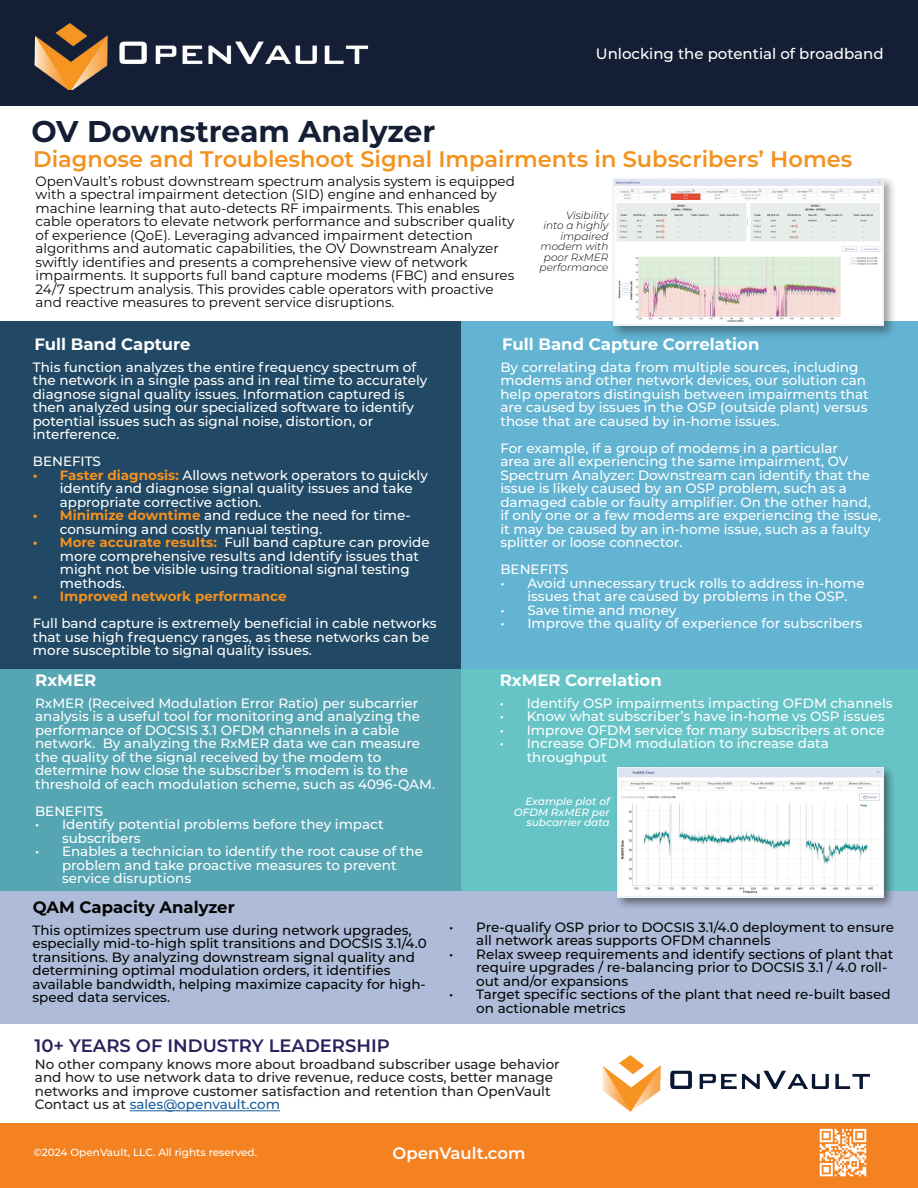
<style>
.page{position:relative;width:918px;height:1188px;background:#fff}
.page>*{position:absolute;margin:0;border:0;box-sizing:border-box;transform-origin:0 0}
.t1{font:700 30px "Montserrat";color:#141e35}
.t2{font:600 22.5px "Montserrat";color:#f3921f}
.t3{font:600 18px "Montserrat";color:#29215c}
.t4{font:700 16.5px "Montserrat";color:#fff}
.t5{font:700 16.5px "Montserrat";color:#040503}
.t6{font:600 16.5px "Montserrat";color:#fff}
.t7{font:500 15px "Montserrat";color:#fff}
.t8{font:500 13.5px/13.5px "Montserrat";color:#fff}
.t9{font:13.5px/13.5px "Montserrat";color:#040503}
.t10{font:500 13.5px/13.5px "Montserrat";color:#040503}
.t11{font:500 13.5px/13.5px "Montserrat";color:#231f20}
.t12{font:700 13.5px "Montserrat";color:#f3921f}
.t13{font:italic 300 10.5px/10.5px "Montserrat";color:#040503;text-align:right}
.t14{font:italic 500 10.5px/10.5px "Montserrat";color:#fff;text-align:right}
.t15{font:500 10.5px "Montserrat";color:#fff}
.s1{font-weight:700;color:#f3921f}
.s2{color:#175d9e}
</style>
<div class="page">
<div style="left:0;top:0;width:918px;height:106px;background:#141e35"></div>
<div style="left:0;top:1124px;width:918px;height:64px;background:#f58220"></div>
<img style="left:34px;top:23px;width:335px;height:67px">
<img style="left:602px;top:1056px;width:268px;height:56px">
<hr style="left:130px;top:1110px;width:150px;height:1px;background:#175d9e">
<div style="left:0;top:321px;width:471px;height:360px;background:#214864"></div>
<div style="left:0;top:669px;width:462px;height:258px;background:#55a5b3"></div>
<div style="left:462px;top:669px;width:456px;height:258px;background:#66c4c7"></div>
<div style="left:462px;top:321px;width:456px;height:348px;background:#62b4d2"></div>
<div style="left:0;top:891px;width:918px;height:132px;background:#afbcd9"></div>
<img style="left:819px;top:1128px;width:48px;height:49px">
<div style="left:614px;top:764px;width:282px;height:146px;background:#231f20;opacity:.56"></div>
<img style="left:617px;top:767px;width:266px;height:130px">
<div style="left:610px;top:179px;width:286px;height:160px;background:#231f20;opacity:.43"></div>
<img style="left:614px;top:179px;width:269px;height:147px">
<p class="t7" style="left:596px;top:43px;width:289px">Unlocking the potential of broadband</p>
<h1 class="t1" style="left:32px;top:110px;width:405px">OV Downstream Analyzer</h1>
<h2 class="t2" style="left:33px;top:143px;width:821px">Diagnose and Troubleshoot Signal Impairments in Subscribers’ Homes</h2>
<p class="t9" style="left:36px;top:174px;width:481px">OpenVault’s robust downstream spectrum analysis system is equipped with a spectral impairment detection (SID) engine and enhanced by machine learning that auto-detects RF impairments. This enables cable operators to elevate network performance and subscriber quality of experience (QoE). Leveraging advanced impairment detection algorithms and automatic capabilities, the OV Downstream Analyzer swiftly identifies and presents a comprehensive view of network impairments. It supports full band capture modems (FBC) and ensures 24/7 spectrum analysis. This provides cable operators with proactive and reactive measures to prevent service disruptions.</p>
<p class="t13" style="left:540px;top:209px;width:70px">Visibility<br>into a highly impaired modem with poor RxMER performance</p>
<p class="t4" style="left:35px;top:333px;width:158px">Full Band Capture</p>
<p class="t8" style="left:33px;top:360px;width:396px">This function analyzes the entire frequency spectrum of the network in a single pass and in real time to accurately diagnose signal quality issues. Information captured is then analyzed using our specialized software to identify potential issues such as signal noise, distortion, or interference.</p>
<p class="t8" style="left:33px;top:454px;width:70px">BENEFITS</p>
<p class="t8" style="left:60px;top:468px;width:370px;text-indent:-27px"><span class="s1">• Faster diagnosis:</span> Allows network operators to quickly identify and diagnose signal quality issues and take appropriate corrective action.</p>
<p class="t8" style="left:60px;top:508px;width:352px;text-indent:-27px"><span class="s1">• Minimize downtime</span> and reduce the need for time&shy;consuming and costly manual testing.</p>
<p class="t8" style="left:60px;top:535px;width:371px;text-indent:-27px"><span class="s1">• More accurate results:</span> Full band capture can provide more comprehensive results and Identify issues that might not be visible using traditional signal testing methods.</p>
<p class="t12" style="left:33px;top:587px;width:255px">• Improved network performance</p>
<p class="t8" style="left:33px;top:616px;width:405px">Full band capture is extremely beneficial in cable networks that use high frequency ranges, as these networks can be more susceptible to signal quality issues.</p>
<p class="t8" style="left:35px;top:696px;width:402px">RxMER (Received Modulation Error Ratio) per subcarrier analysis is a useful tool for monitoring and analyzing the performance of DOCSIS 3.1 OFDM channels in a cable network. By analyzing the RxMER data we can measure the quality of the signal received by the modem to determine how close the subscriber’s modem is to the threshold of each modulation scheme, such as 4096-QAM.</p>
<p class="t8" style="left:35px;top:804px;width:70px">BENEFITS</p>
<p class="t8" style="left:62px;top:817px;width:323px;text-indent:-27px">• Identify potential problems before they impact subscribers</p>
<p class="t8" style="left:62px;top:844px;width:362px;text-indent:-27px">• Enables a technician to identify the root cause of the problem and take proactive measures to prevent service disruptions</p>
<p class="t4" style="left:35px;top:668px;width:62px">RxMER</p>
<p class="t5" style="left:33px;top:895px;width:204px">QAM Capacity Analyzer</p>
<p class="t10" style="left:32px;top:923px;width:396px">This optimizes spectrum use during network upgrades, especially mid-to-high split transitions and DOCSIS 3.1/4.0 transitions. By analyzing downstream signal quality and determining optimal modulation orders, it identifies available bandwidth, helping maximize capacity for high&shy;speed data services.</p>
<h3 class="t3" style="left:35px;top:1033px;width:357px">10+ YEARS OF INDUSTRY LEADERSHIP</h3>
<p class="t4" style="left:502px;top:333px;width:259px">Full Band Capture Correlation</p>
<p class="t8" style="left:500px;top:360px;width:370px">By correlating data from multiple sources, including modems and other network devices, our solution can help operators distinguish between impairments that are caused by issues in the OSP (outside plant) versus those that are caused by in-home issues.</p>
<p class="t8" style="left:500px;top:441px;width:382px">For example, if a group of modems in a particular<br>area are all experiencing the same impairment, OV Spectrum Analyzer: Downstream can identify that the issue is likely caused by an OSP problem, such as a damaged cable or faulty amplifier. On the other hand, if only one or a few modems are experiencing the issue, it may be caused by an in-home issue, such as a faulty splitter or loose connector.</p>
<p class="t8" style="left:500px;top:562px;width:70px">BENEFITS</p>
<p class="t8" style="left:527px;top:576px;width:339px;text-indent:-27px">• Avoid unnecessary truck rolls to address in-home issues that are caused by problems in the OSP.</p>
<p class="t8" style="left:500px;top:603px;width:178px">• Save time and money</p>
<p class="t8" style="left:500px;top:616px;width:363px">• Improve the quality of experience for subscribers</p>
<p class="t4" style="left:500px;top:668px;width:164px">RxMER Correlation</p>
<p class="t8" style="left:500px;top:696px;width:394px">• Identify OSP impairments impacting OFDM channels</p>
<p class="t8" style="left:500px;top:709px;width:386px">• Know what subscriber’s have in-home vs OSP issues</p>
<p class="t8" style="left:500px;top:723px;width:386px">• Improve OFDM service for many subscribers at once</p>
<p class="t8" style="left:527px;top:736px;width:304px;text-indent:-27px">• Increase OFDM modulation to increase data throughput</p>
<p class="t14" style="left:514px;top:796px;width:97px">Example plot of<br>OFDM RxMER per subcarrier data</p>
<p class="t10" style="left:476px;top:920px;width:419px;text-indent:-27px">• Pre-qualify OSP prior to DOCSIS 3.1/4.0 deployment to ensure all network areas supports OFDM channels</p>
<p class="t10" style="left:476px;top:947px;width:419px;text-indent:-27px">• Relax sweep requirements and identify sections of plant that require upgrades / re-balancing prior to DOCSIS 3.1 / 4.0 roll&shy;out and/or expansions</p>
<p class="t10" style="left:476px;top:987px;width:416px;text-indent:-27px">• Target specific sections of the plant that need re-built based on actionable metrics</p>
<p class="t11" style="left:35px;top:1057px;width:526px">No other company knows more about broadband subscriber usage behavior and how to use network data to drive revenue, reduce costs, better manage networks and improve customer satisfaction and retention than OpenVault Contact us at <span class="s2">sales@openvault.com</span></p>
<p class="t15" style="left:34px;top:1145px;width:225px">©2024 OpenVault, LLC. All rights reserved.</p>
<p class="t6" style="left:393px;top:1142px;width:134px">OpenVault.com</p>
</div>
